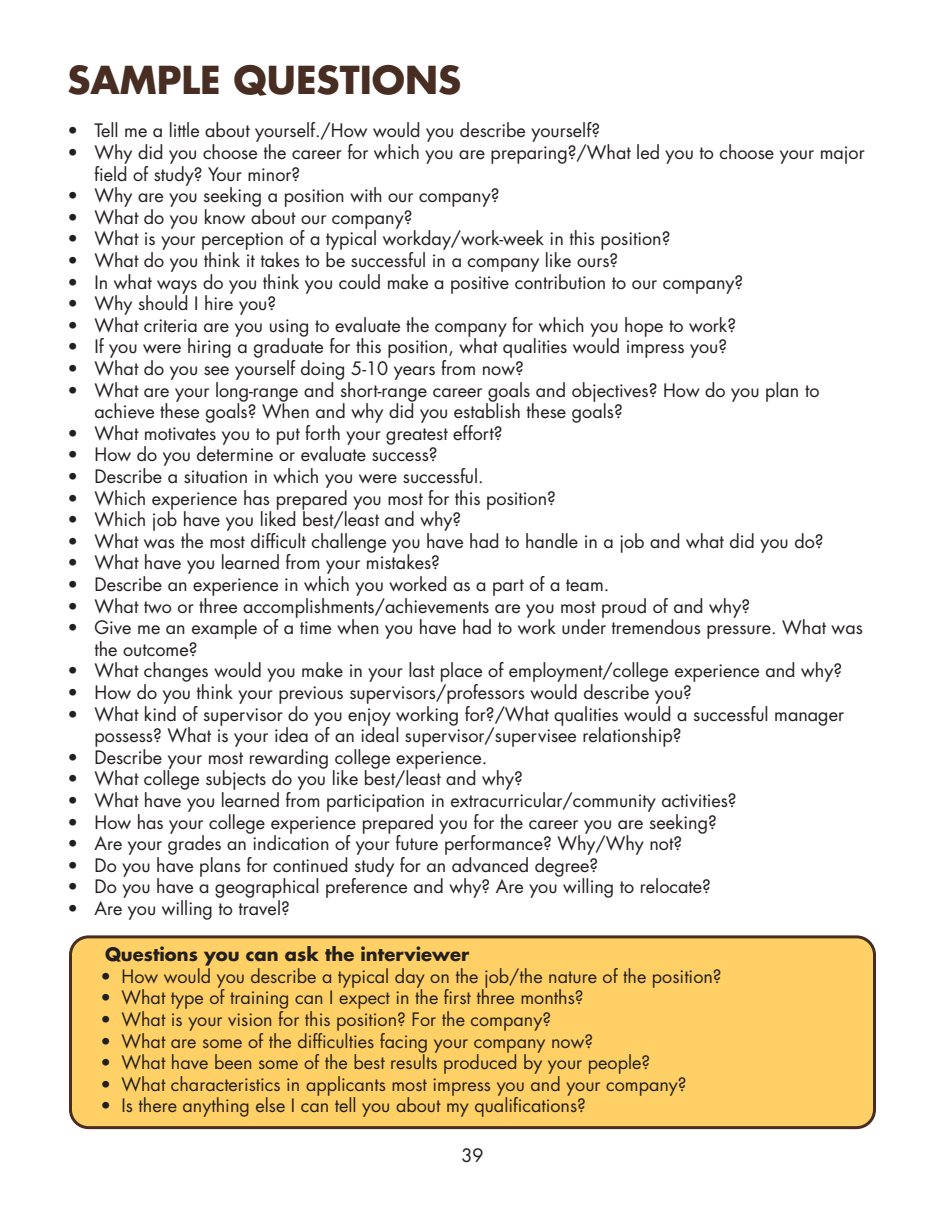
<style>
.page{position:relative;width:945px;height:1215px;background:#fff}
.page>*{position:absolute;margin:0;border:0;box-sizing:border-box;transform-origin:0 0}
.t1{font:700 37.5px "Futura";color:#482d23}
.t2{font:18px/21.6px "Futura";color:#231f20}
.t3{font:700 18px "Futura";color:#231f20}
</style>
<div class="page">
<div style="left:70px;top:937px;width:804px;height:191px;background:#fed065;border-radius:18px"></div>
<div style="left:69px;top:935px;width:807px;height:194px;border:3px solid #482d23;border-radius:18px"></div>
<p class="t1" style="left:68px;top:54px;width:395px">SAMPLE QUESTIONS</p>
<p class="t2" style="left:68px;top:120px;width:534px">• Tell me a little about yourself./How would you describe yourself?</p>
<p class="t2" style="left:94px;top:141px;width:772px;text-indent:-27px">• Why did you choose the career for which you are preparing?/What led you to choose your major field of study? Your minor?</p>
<p class="t2" style="left:68px;top:185px;width:434px">• Why are you seeking a position with our company?</p>
<p class="t2" style="left:68px;top:206px;width:346px">• What do you know about our company?</p>
<p class="t2" style="left:68px;top:228px;width:604px">• What is your perception of a typical workday/work-week in this position?</p>
<p class="t2" style="left:68px;top:249px;width:552px">• What do you think it takes to be successful in a company like ours?</p>
<p class="t2" style="left:68px;top:271px;width:677px">• In what ways do you think you could make a positive contribution to our company?</p>
<p class="t2" style="left:68px;top:293px;width:210px">• Why should I hire you?</p>
<p class="t2" style="left:68px;top:314px;width:670px">• What criteria are you using to evaluate the company for which you hope to work?</p>
<p class="t2" style="left:68px;top:336px;width:661px">• If you were hiring a graduate for this position, what qualities would impress you?</p>
<p class="t2" style="left:68px;top:357px;width:458px">• What do you see yourself doing 5-10 years from now?</p>
<p class="t2" style="left:94px;top:379px;width:726px;text-indent:-27px">• What are your long-range and short-range career goals and objectives? How do you plan to achieve these goals? When and why did you establish these goals?</p>
<p class="t2" style="left:68px;top:422px;width:437px">• What motivates you to put forth your greatest effort?</p>
<p class="t2" style="left:68px;top:444px;width:372px">• How do you determine or evaluate success?</p>
<p class="t2" style="left:68px;top:465px;width:418px">• Describe a situation in which you were successful.</p>
<p class="t2" style="left:68px;top:487px;width:490px">• Which experience has prepared you most for this position?</p>
<p class="t2" style="left:68px;top:509px;width:395px">• Which job have you liked best/least and why?</p>
<p class="t2" style="left:68px;top:530px;width:758px">• What was the most difficult challenge you have had to handle in a job and what did you do?</p>
<p class="t2" style="left:68px;top:552px;width:374px">• What have you learned from your mistakes?</p>
<p class="t2" style="left:68px;top:573px;width:543px">• Describe an experience in which you worked as a part of a team.</p>
<p class="t2" style="left:68px;top:595px;width:684px">• What two or three accomplishments/achievements are you most proud of and why?</p>
<p class="t2" style="left:94px;top:617px;width:770px;text-indent:-27px">• Give me an example of a time when you have had to work under tremendous pressure. What was the outcome?</p>
<p class="t2" style="left:68px;top:660px;width:776px">• What changes would you make in your last place of employment/college experience and why?</p>
<p class="t2" style="left:68px;top:681px;width:626px">• How do you think your previous supervisors/professors would describe you?</p>
<p class="t2" style="left:94px;top:703px;width:751px;text-indent:-27px">• What kind of supervisor do you enjoy working for?/What qualities would a successful manager possess? What is your idea of an ideal supervisor/supervisee relationship?</p>
<p class="t2" style="left:68px;top:746px;width:421px">• Describe your most rewarding college experience.</p>
<p class="t2" style="left:68px;top:768px;width:457px">• What college subjects do you like best/least and why?</p>
<p class="t2" style="left:68px;top:789px;width:671px">• What have you learned from participation in extracurricular/community activities?</p>
<p class="t2" style="left:68px;top:811px;width:651px">• How has your college experience prepared you for the career you are seeking?</p>
<p class="t2" style="left:68px;top:833px;width:616px">• Are your grades an indication of your future performance? Why/Why not?</p>
<p class="t2" style="left:68px;top:854px;width:532px">• Do you have plans for continued study for an advanced degree?</p>
<p class="t2" style="left:68px;top:876px;width:645px">• Do you have a geographical preference and why? Are you willing to relocate?</p>
<p class="t2" style="left:68px;top:897px;width:224px">• Are you willing to travel?</p>
<p class="t3" style="left:105px;top:942px;width:366px">Questions you can ask the interviewer</p>
<p class="t2" style="left:100px;top:965px;width:623px">• How would you describe a typical day on the job/the nature of the position?</p>
<p class="t2" style="left:100px;top:987px;width:485px">• What type of training can I expect in the first three months?</p>
<p class="t2" style="left:100px;top:1008px;width:452px">• What is your vision for this position? For the company?</p>
<p class="t2" style="left:100px;top:1030px;width:494px">• What are some of the difficulties facing your company now?</p>
<p class="t2" style="left:100px;top:1052px;width:551px">• What have been some of the best results produced by your people?</p>
<p class="t2" style="left:100px;top:1073px;width:588px">• What characteristics in applicants most impress you and your company?</p>
<p class="t2" style="left:100px;top:1095px;width:487px">• Is there anything else I can tell you about my qualifications?</p>
<p class="t2" style="left:461px;top:1145px;width:24px">39</p>
</div>
